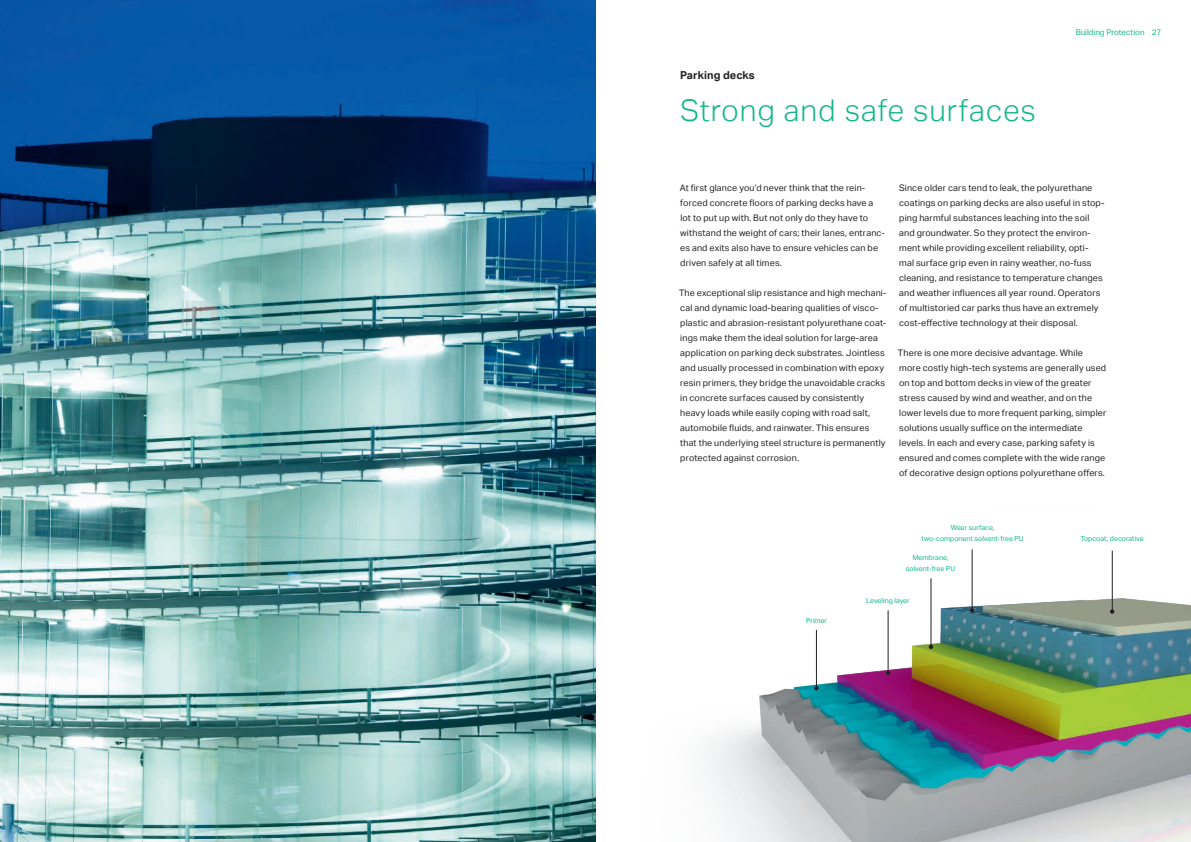
<style>
.page{position:relative;width:1191px;height:842px;background:#fff}
.page>*{position:absolute;margin:0;border:0;box-sizing:border-box;transform-origin:0 0}
.t1{font:300 30px "Aktiv Grotesk";letter-spacing:.025em;color:#15b68d}
.t2{font:700 11px "Aktiv Grotesk";letter-spacing:.005em;color:#231f20}
.t3{font:9px/15px "Aktiv Grotesk";letter-spacing:.015em;color:#231f20}
.t4{font:8px "Aktiv Grotesk";color:#15b68d}
.t5{font:7px/11px "Aktiv Grotesk";color:#15b68d;text-align:center}
</style>
<div class="page">
<img style="left:705px;top:549px;width:486px;height:293px">
<img style="left:0;top:0;width:595px;height:842px">
<hr style="left:816px;top:630px;width:1px;height:58px;background:#231f20">
<hr style="left:888px;top:610px;width:1px;height:64px;background:#231f20">
<hr style="left:930px;top:578px;width:1px;height:69px;background:#231f20">
<hr style="left:1112px;top:551px;width:1px;height:60px;background:#231f20">
<hr style="left:972px;top:549px;width:1px;height:61px;background:#231f20">
<svg style="left:814px;top:686px;width:4px;height:4px"></svg>
<svg style="left:886px;top:671px;width:4px;height:4px"></svg>
<svg style="left:928px;top:645px;width:5px;height:4px"></svg>
<svg style="left:970px;top:608px;width:4px;height:4px"></svg>
<svg style="left:1110px;top:609px;width:4px;height:5px"></svg>
<p class="t2" style="left:680px;top:68px;width:76px">Parking decks</p>
<h1 class="t1" style="left:680px;top:93px;width:357px">Strong and safe surfaces</h1>
<p class="t4" style="left:1075px;top:28px;width:87px">Building Protection 27</p>
<p class="t3" style="left:679px;top:180px;width:207px">At first glance you’d never think that the rein&shy;forced concrete floors of parking decks have a lot to put up with. But not only do they have to withstand the weight of cars; their lanes, entranc&shy;es and exits also have to ensure vehicles can be driven safely at all times.</p>
<p class="t3" style="left:679px;top:285px;width:209px">The exceptional slip resistance and high mechani&shy;cal and dynamic load-bearing qualities of visco&shy;plastic and abrasion-resistant polyurethane coat&shy;ings make them the ideal solution for large-area application on parking deck substrates. Jointless and usually processed in combination with epoxy resin primers, they bridge the unavoidable cracks in concrete surfaces caused by consistently heavy loads while easily coping with road salt, automobile fluids, and rainwater. This ensures that the underlying steel structure is permanently protected against corrosion.</p>
<p class="t3" style="left:899px;top:180px;width:207px">Since older cars tend to leak, the polyurethane coatings on parking decks are also useful in stop&shy;ping harmful substances leaching into the soil and groundwater. So they protect the environ&shy;ment while providing excellent reliability, opti&shy;mal surface grip even in rainy weather, no-fuss cleaning, and resistance to temperature changes and weather influences all year round. Operators of multistoried car parks thus have an extremely cost-effective technology at their disposal.</p>
<p class="t3" style="left:898px;top:345px;width:210px">There is one more decisive advantage. While more costly high-tech systems are generally used on top and bottom decks in view of the greater stress caused by wind and weather, and on the lower levels due to more frequent parking, simpler solutions usually suffice on the intermediate levels. In each and every case, parking safety is ensured and comes complete with the wide range of decorative design options polyurethane offers.</p>
<p class="t5" style="left:921px;top:522px;width:104px">Wear surface,<br>two-component solvent-free PU</p>
<p class="t5" style="left:906px;top:552px;width:51px">Membrane, solvent-free PU</p>
<p class="t5" style="left:1080px;top:533px;width:65px">Topcoat, decorative</p>
<p class="t5" style="left:806px;top:615px;width:23px">Primer</p>
<p class="t5" style="left:866px;top:595px;width:45px">Leveling layer</p>
</div>
